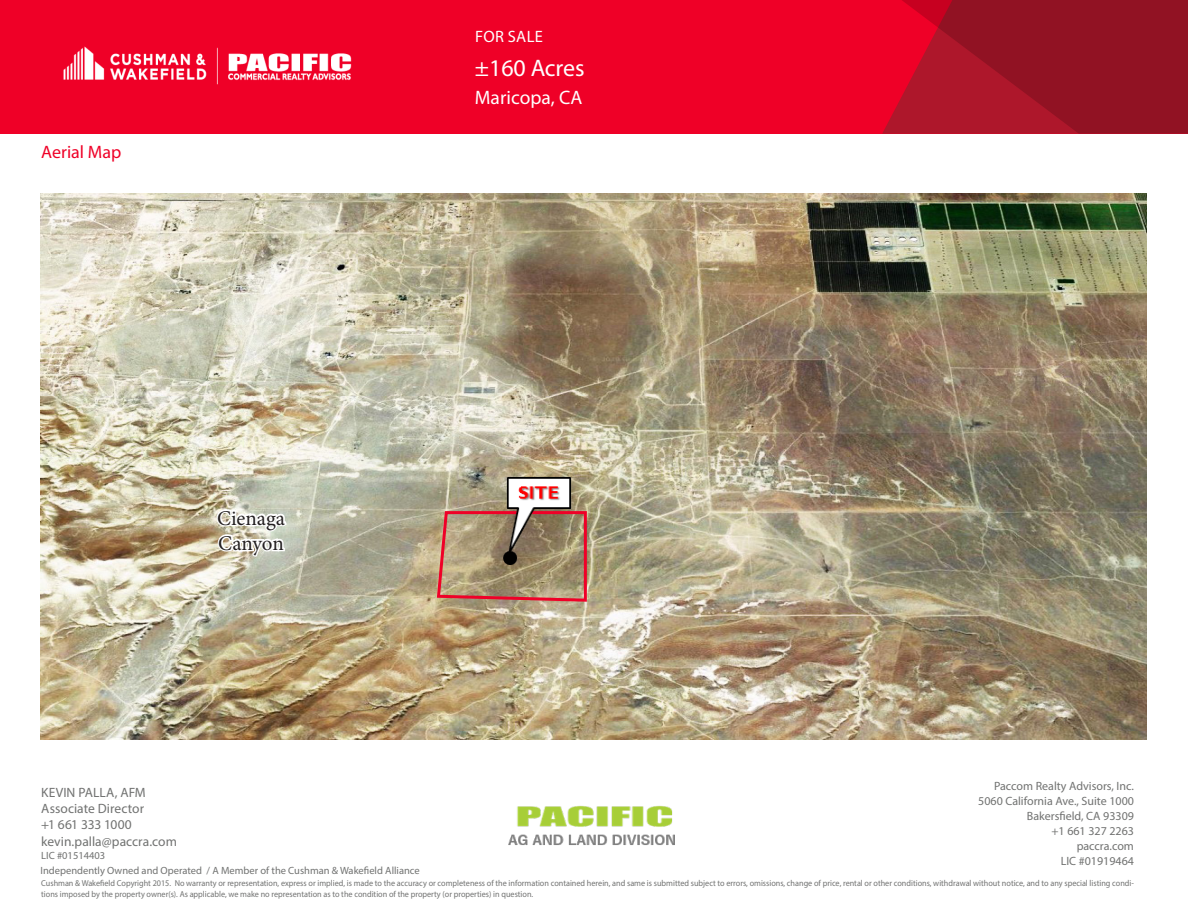
<style>
.page{position:relative;width:1188px;height:918px;background:#fff}
.page>*{position:absolute;margin:0;border:0;box-sizing:border-box;transform-origin:0 0}
.Property_Name___Addr{font:24px "Myriad Pro";letter-spacing:-.005em;color:#fff}
.t1{font:21px "Minion Pro";letter-spacing:-.005em;color:#231f20}
.Property_Name___Addr-2{font:19.5px "Myriad Pro";color:#fff}
.Section_Head_-_red{font:18px "Myriad Pro";color:#ef0027}
.Banner_Callout_Text{font:16.5px "Myriad Pro";letter-spacing:.02em;color:#fff}
.Broker_Contact{font:13.5px/16.2px "Myriad Pro";color:#717271}
.Broker_Name{font:13.5px "Myriad Pro";color:#717271}
.Company_Address_Text{font:12px/15px "Myriad Pro";color:#717271;text-align:right}
.Broker_Contact_Small{font:12px "Myriad Pro";color:#717271}
.URL{font:12px "Myriad Pro";color:#717271}
.Company_Address_Text-2{font:10.5px "Myriad Pro";color:#717271}
.disclaimer{font:8.7px/10.4px "Myriad Pro";color:#717271;scale:.95 1}
</style>
<div class="page">
<img style="left:508px;top:805px;width:167px;height:40px">
<div style="left:0;top:0;width:1188px;height:134px;background:#ef0027"></div>
<svg style="left:882px;top:0;width:306px;height:134px;background:#a21125"></svg>
<img style="left:63px;top:46px;width:289px;height:38px">
<img style="left:40px;top:193px;width:1107px;height:547px">
<svg style="left:435px;top:509px;width:153px;height:94px;background:#b18a6f"></svg>
<img style="left:504px;top:475px;width:70px;height:89px">
<svg style="left:215px;top:508px;width:74px;height:50px"></svg>
<p class="Section_Head_-_red" style="left:41px;top:141px;width:82px">Aerial Map</p>
<p class="Banner_Callout_Text" style="left:475px;top:26px;width:69px">FOR SALE</p>
<p class="Property_Name___Addr" style="left:475px;top:53px;width:111px">±160 Acres</p>
<p class="Property_Name___Addr-2" style="left:475px;top:85px;width:109px">Maricopa, CA</p>
<p class="t1" style="left:217px;top:504px;width:70px">Cienaga</p>
<p class="t1" style="left:218px;top:529px;width:67px">Canyon</p>
<p class="Broker_Name" style="left:41px;top:784px;width:106px">KEVIN PALLA, AFM</p>
<p class="Broker_Contact" style="left:41px;top:800px;width:137px">Associate Director<br>+1 661 333 1000 kevin.palla@paccra.com</p>
<p class="Company_Address_Text-2" style="left:41px;top:849px;width:66px">LIC #01514403</p>
<p class="Company_Address_Text-2" style="left:40px;top:864px;width:381px">Independently Owned and Operated / A Member of the Cushman &amp; Wakefield Alliance</p>
<p class="Company_Address_Text" style="left:994px;top:779px;width:141px">Paccom Realty Advisors, Inc.</p>
<p class="Company_Address_Text" style="left:978px;top:794px;width:157px">5060 California Ave., Suite 1000<br>Bakersfield, CA 93309</p>
<p class="Company_Address_Text" style="left:1052px;top:824px;width:84px">+1 661 327 2263</p>
<p class="URL" style="left:1077px;top:839px;width:59px">paccra.com</p>
<p class="Broker_Contact_Small" style="left:1061px;top:854px;width:75px">LIC #01919464</p>
<p class="disclaimer" style="left:41px;top:878px;width:1152px">Cushman &amp; Wakefield Copyright 2015. No warranty or representation, express or implied, is made to the accuracy or completeness of the information contained herein, and same is submitted subject to errors, omissions, change of price, rental or other conditions, withdrawal without notice, and to any special listing condi&shy;tions imposed by the property owner(s). As applicable, we make no representation as to the condition of the property (or properties) in question.</p>
</div>
